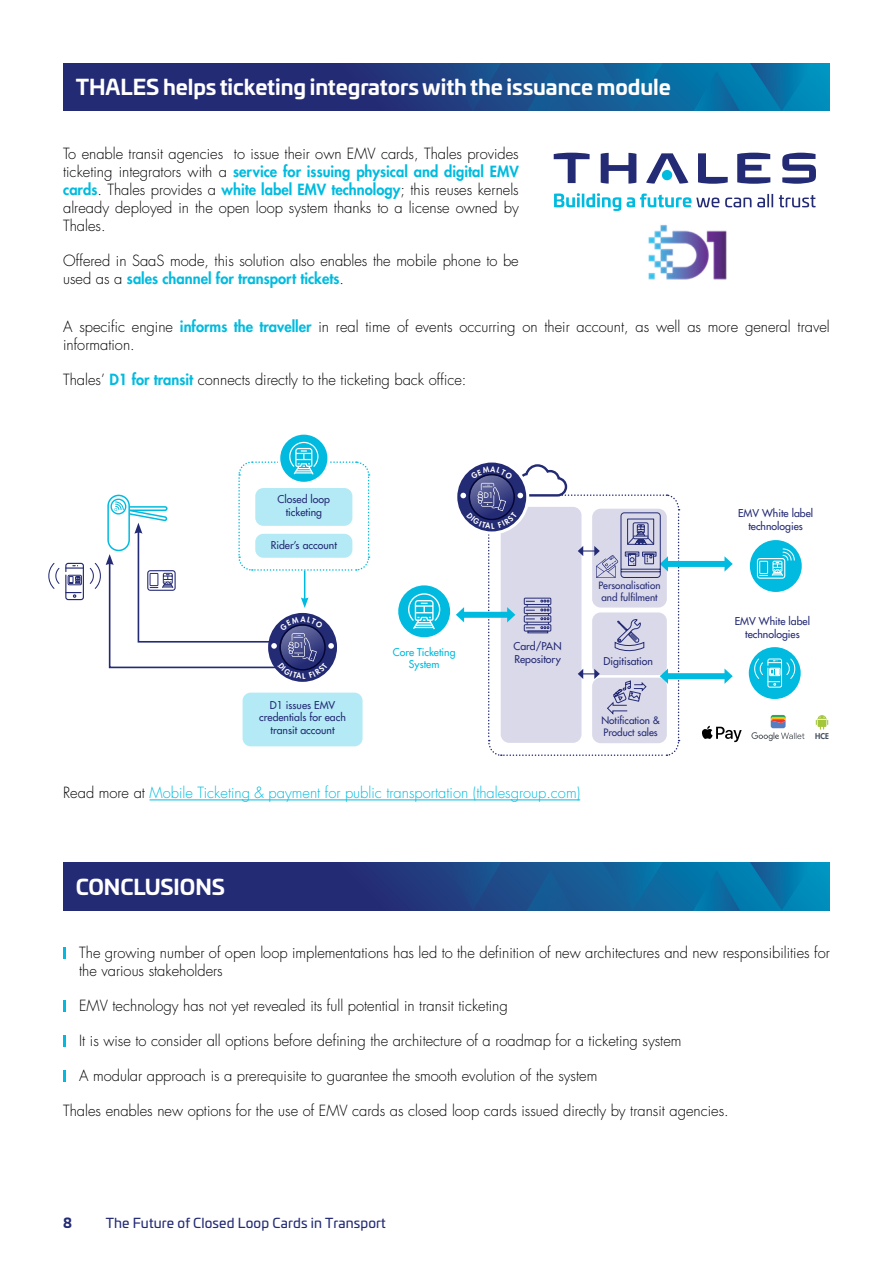
<style>
.page{position:relative;width:893px;height:1263px;background:#fff}
.page>*{position:absolute;margin:0;border:0;box-sizing:border-box;transform-origin:0 0}
.t1{font:700 21px "Univia Pro";letter-spacing:-.005em;color:#fff}
.t2{font:300 15px/18px "Futura LT";color:#000}
.t3{font:300 15px "Futura LT";color:#00bbdf}
.t4{font:13.5px "Univia Pro";letter-spacing:.01em;color:#242b75}
.t5{font:700 13.5px "Univia Pro";color:#242b75}
.t6{font:10.5px/12.6px "Futura LT";color:#242b75;text-align:center}
.t7{font:10.5px/12.6px "Futura LT";color:#00bbdf;text-align:center}
.t8{font:9.9px/12px "Futura LT";color:#242b75}
.t9{font:800 7.8px "Futura LT";color:#404d5e}
.t10{font:7.5px "Futura LT";color:#fff}
.s1{font-weight:800;color:#00bbdf}
.s2{color:#000}
</style>
<div class="page">
<div style="left:63px;top:63px;width:767px;height:48px;background:#242b75"></div>
<svg style="left:429px;top:63px;width:401px;height:48px;background:#10649c"></svg>
<div style="left:63px;top:862px;width:767px;height:48px;background:#242b75"></div>
<svg style="left:429px;top:862px;width:401px;height:48px;background:#10649c"></svg>
<svg style="left:63px;top:947px;width:3px;height:12px"></svg>
<svg style="left:63px;top:1000px;width:3px;height:12px"></svg>
<svg style="left:63px;top:1035px;width:3px;height:12px"></svg>
<svg style="left:63px;top:1070px;width:3px;height:12px"></svg>
<svg style="left:782px;top:153px;width:34px;height:31px"></svg>
<svg style="left:737px;top:153px;width:33px;height:31px"></svg>
<svg style="left:698px;top:153px;width:30px;height:31px"></svg>
<svg style="left:646px;top:153px;width:42px;height:31px"></svg>
<svg style="left:601px;top:153px;width:35px;height:31px"></svg>
<svg style="left:554px;top:153px;width:36px;height:30px"></svg>
<svg style="left:554px;top:193px;width:165px;height:18px"></svg>
<svg style="left:725px;top:198px;width:26px;height:9px"></svg>
<svg style="left:757px;top:194px;width:16px;height:13px"></svg>
<svg style="left:779px;top:195px;width:37px;height:12px"></svg>
<img style="left:648px;top:224px;width:79px;height:56px">
<svg style="left:279px;top:433px;width:50px;height:50px"></svg>
<div style="left:278px;top:432px;width:52px;height:52px;border:3px solid #fff;border-radius:50%"></div>
<svg style="left:397px;top:584px;width:55px;height:55px"></svg>
<div style="left:395px;top:582px;width:58px;height:58px;border:3px solid #fff;border-radius:50%"></div>
<svg style="left:407px;top:593px;width:34px;height:38px"></svg>
<div style="left:243px;top:693px;width:120px;height:53px;background:#b3eaf5;border-radius:8px"></div>
<div style="left:454px;top:459px;width:75px;height:75px;border:3px solid #fff;border-radius:50%"></div>
<div style="left:749px;top:647px;width:52px;height:52px;background:#00bbdf;border-radius:50%"></div>
<svg style="left:753px;top:658px;width:43px;height:30px"></svg>
<div style="left:769px;top:668px;width:11px;height:8px;border:1px solid #fff"></div>
<div style="left:750px;top:540px;width:52px;height:52px;background:#00bbdf;border-radius:50%"></div>
<div style="left:759px;top:561px;width:9px;height:13px;border:1px solid #fff"></div>
<div style="left:757px;top:558px;width:28px;height:21px;border:1px solid #fff;border-radius:3px"></div>
<svg style="left:760px;top:548px;width:35px;height:29px"></svg>
<div style="left:666px;top:673px;width:60px;height:6px;background:#00bbdf"></div>
<svg style="left:724px;top:668px;width:9px;height:16px"></svg>
<div style="left:666px;top:561px;width:60px;height:6px;background:#00bbdf"></div>
<svg style="left:724px;top:556px;width:9px;height:16px"></svg>
<svg style="left:702px;top:726px;width:40px;height:16px"></svg>
<svg style="left:751px;top:715px;width:53px;height:26px"></svg>
<svg style="left:815px;top:715px;width:14px;height:15px"></svg>
<hr style="left:150px;top:799px;width:430px;height:1px;background:#00bbdf">
<svg style="left:48px;top:441px;width:322px;height:238px"></svg>
<svg style="left:456px;top:463px;width:224px;height:293px"></svg>
<h1 class="t1" style="left:76px;top:71px;width:596px">THALES helps ticketing integrators with the issuance module</h1>
<p class="t2" style="left:63px;top:145px;width:457px;text-align:justify">To enable transit agencies to issue their own EMV cards, Thales provides ticketing integrators with a <span class="s1">service for issuing physical and digital EMV cards</span>. Thales provides a <span class="s1">white label EMV technology</span>; this reuses kernels already deployed in the open loop system thanks to a license owned by Thales.</p>
<p class="t2" style="left:63px;top:252px;width:457px">Offered in SaaS mode, this solution also enables the mobile phone to be used as a <span class="s1">sales channel for transport tickets</span>.</p>
<p class="t2" style="left:63px;top:318px;width:768px">A specific engine <span class="s1">informs the traveller</span> in real time of events occurring on their account, as well as more general travel information.</p>
<p class="t2" style="left:63px;top:371px;width:405px">Thales’ <span class="s1">D1 for transit</span> connects directly to the ticketing back office:</p>
<p class="t6" style="left:278px;top:493px;width:54px">Closed loop ticketing</p>
<p class="t6" style="left:271px;top:539px;width:68px">Rider’s account</p>
<p class="t10" style="left:294px;top:640px;width:11px">D1</p>
<p class="t6" style="left:259px;top:698px;width:88px">D1 issues EMV credentials for each transit account</p>
<p class="t10" style="left:484px;top:490px;width:11px">D1</p>
<p class="t7" style="left:393px;top:645px;width:64px">Core Ticketing<br>System</p>
<p class="t6" style="left:513px;top:640px;width:50px;text-align:left">Card/PAN<br>Repository</p>
<p class="t3" style="left:63px;top:783px;width:519px"><span class="s2">Read more at</span> Mobile Ticketing &amp; payment for public transportation (thalesgroup.com)</p>
<p class="t8" style="left:598px;top:579px;width:64px;text-align:center">Personalisation and fulfilment</p>
<p class="t6" style="left:603px;top:655px;width:51px">Digitisation</p>
<p class="t8" style="left:601px;top:714px;width:60px">Notification &amp;<br>Product sales</p>
<h1 class="t1" style="left:76px;top:870px;width:150px">CONCLUSIONS</h1>
<p class="t6" style="left:738px;top:507px;width:77px">EMV White label technologies</p>
<p class="t6" style="left:735px;top:615px;width:77px">EMV White label technologies</p>
<p class="t9" style="left:815px;top:730px;width:15px">HCE</p>
<p class="t2" style="left:79px;top:944px;width:752px">The growing number of open loop implementations has led to the definition of new architectures and new responsibilities for the various stakeholders</p>
<p class="t2" style="left:79px;top:997px;width:430px">EMV technology has not yet revealed its full potential in transit ticketing</p>
<p class="t2" style="left:79px;top:1032px;width:604px">It is wise to consider all options before defining the architecture of a roadmap for a ticketing system</p>
<p class="t2" style="left:79px;top:1067px;width:520px">A modular approach is a prerequisite to guarantee the smooth evolution of the system</p>
<p class="t2" style="left:63px;top:1102px;width:667px">Thales enables new options for the use of EMV cards as closed loop cards issued directly by transit agencies.</p>
<p class="t5" style="left:63px;top:1212px;width:10px">8</p>
<p class="t4" style="left:106px;top:1212px;width:282px">The Future of Closed Loop Cards in Transport</p>
</div>
